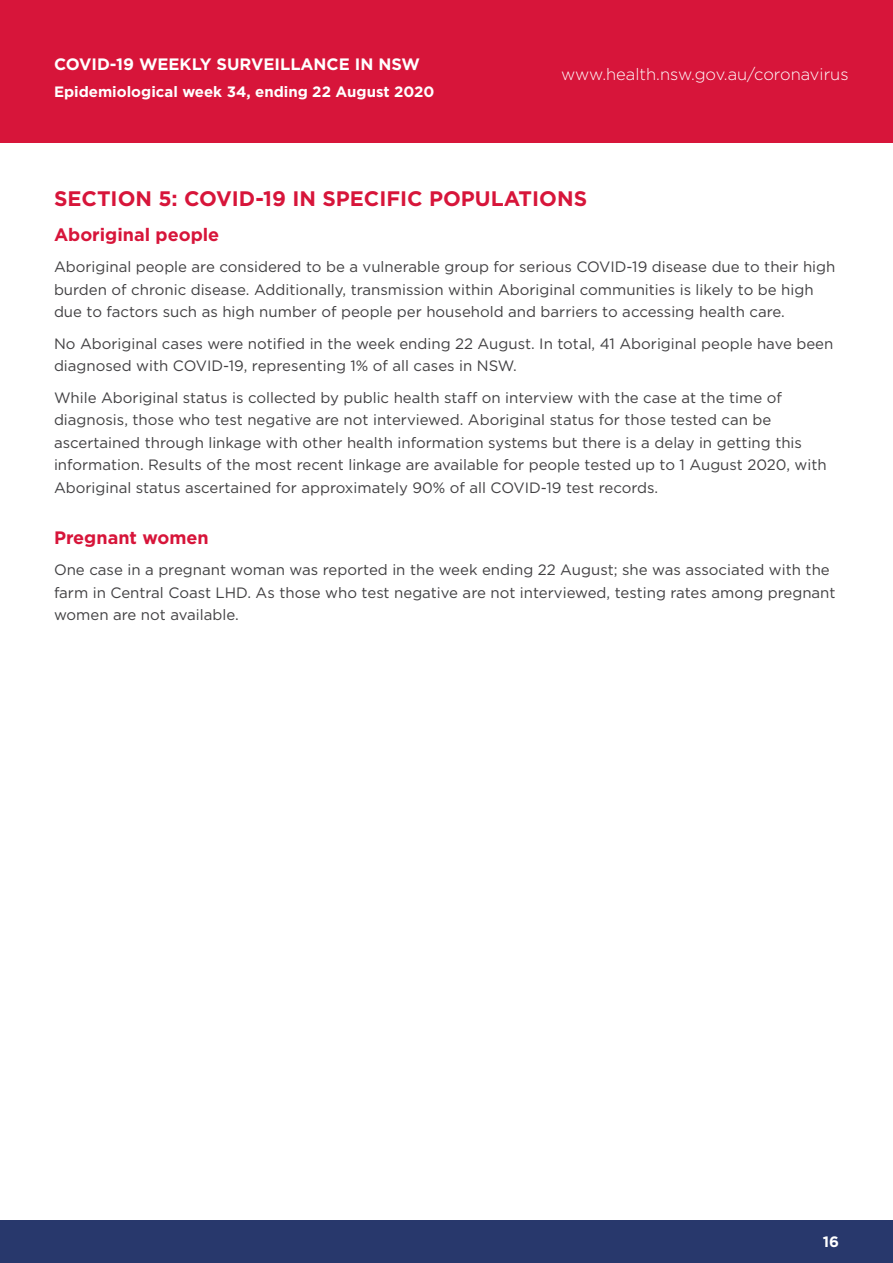
<style>
.page{position:relative;width:893px;height:1263px;background:#fff}
.page>*{position:absolute;margin:0;border:0;box-sizing:border-box;transform-origin:0 0}
.t1{font:700 21px "Gotham";color:#d7153a}
.t2{font:700 18px "Gotham";color:#d7153a}
.t3{font:300 16.5px "Gotham";color:#fff}
.t4{font:700 16.5px "Gotham";color:#fff}
.t5{font:15px/22.5px "Gotham";color:#414042}
.t6{font:700 15px "Gotham";color:#fff}
</style>
<div class="page">
<div style="left:0;top:1220px;width:893px;height:43px;background:#28386c"></div>
<div style="left:0;top:0;width:893px;height:143px;background:#d7153a"></div>
<p class="t4" style="left:54px;top:55px;width:368px">COVID-19 WEEKLY SURVEILLANCE IN NSW</p>
<p class="t6" style="left:54px;top:83px;width:382px">Epidemiological week 34, ending 22 August 2020</p>
<p class="t3" style="left:561px;top:65px;width:289px">www.health.nsw.gov.au/coronavirus</p>
<h1 class="t1" style="left:54px;top:187px;width:535px">SECTION 5: COVID-19 IN SPECIFIC POPULATIONS</h1>
<p class="t2" style="left:54px;top:224px;width:167px">Aboriginal people</p>
<p class="t5" style="left:54px;top:256px;width:783px">Aboriginal people are considered to be a vulnerable group for serious COVID-19 disease due to their high burden of chronic disease. Additionally, transmission within Aboriginal communities is likely to be high due to factors such as high number of people per household and barriers to accessing health care.</p>
<p class="t5" style="left:54px;top:332px;width:781px">No Aboriginal cases were notified in the week ending 22 August. In total, 41 Aboriginal people have been diagnosed with COVID-19, representing 1% of all cases in NSW.</p>
<p class="t5" style="left:54px;top:386px;width:774px">While Aboriginal status is collected by public health staff on interview with the case at the time of diagnosis, those who test negative are not interviewed. Aboriginal status for those tested can be ascertained through linkage with other health information systems but there is a delay in getting this information. Results of the most recent linkage are available for people tested up to 1 August 2020, with Aboriginal status ascertained for approximately 90% of all COVID-19 test records.</p>
<p class="t2" style="left:54px;top:527px;width:156px">Pregnant women</p>
<p class="t5" style="left:54px;top:559px;width:783px">One case in a pregnant woman was reported in the week ending 22 August; she was associated with the farm in Central Coast LHD. As those who test negative are not interviewed, testing rates among pregnant women are not available.</p>
<p class="t6" style="left:823px;top:1233px;width:18px">16</p>
</div>
